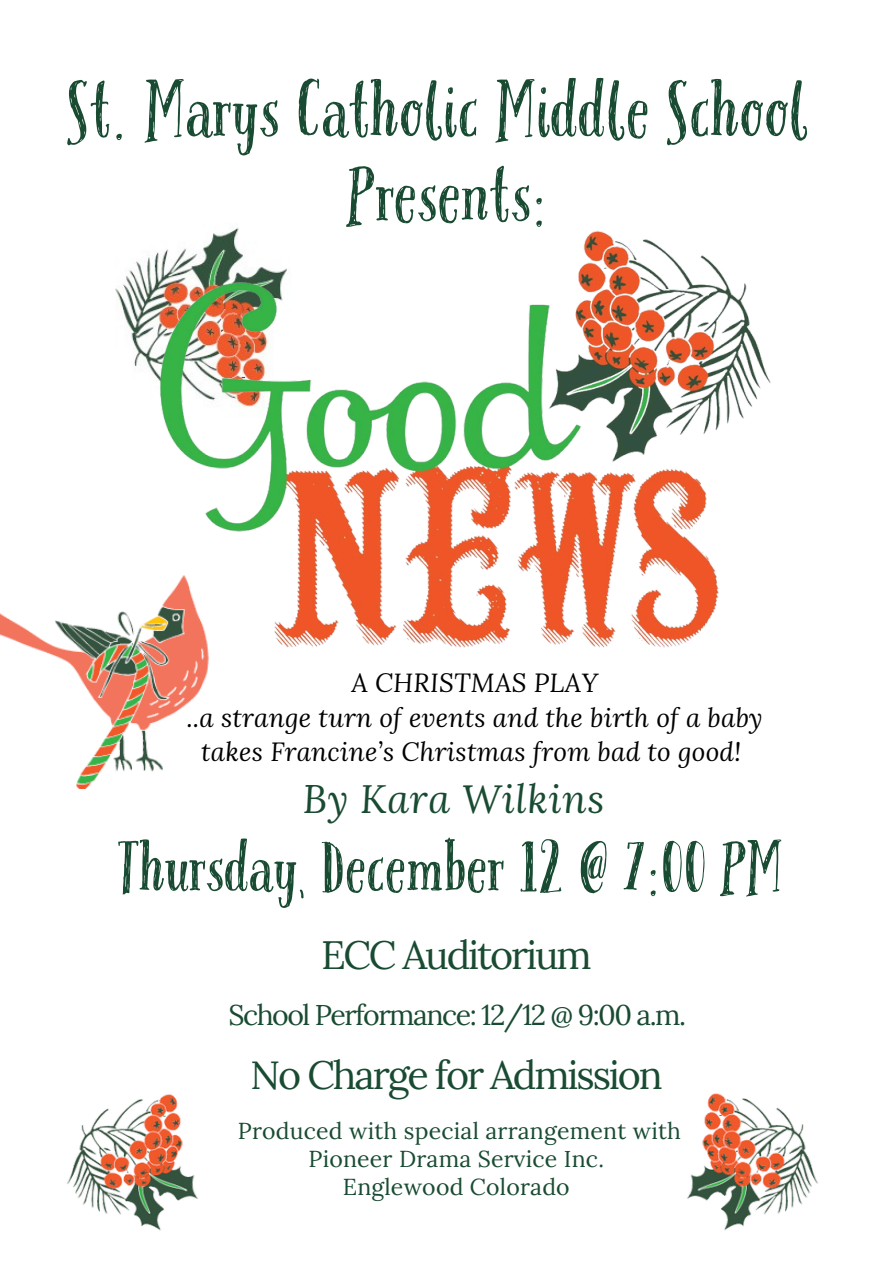
<style>
.page{position:relative;width:894px;height:1264px;background:#fff}
.page>*{position:absolute;margin:0;border:0;box-sizing:border-box;transform-origin:0 0}
.t1{font:70.8px "Pacific Northwest Rough Letters";color:#194b32}
.t2{font:70.05px "Pacific Northwest Rough Letters";color:#194b32}
.t3{font:63.45px "Pacific Northwest Rough Letters";color:#194b32}
.t4{font:39.45px "Lora";letter-spacing:-.055em;color:#194b32}
.t5{font:italic 39.45px "Lora";letter-spacing:.02em;color:#194b32}
.t6{font:28.5px "Lora";letter-spacing:-.055em;color:#194b32}
.t7{font:italic 26.1px/34.8px "Lora";letter-spacing:.01em;color:#000;text-align:center}
.t8{font:22.95px/28.2px "Lora";letter-spacing:.01em;color:#194b32;text-align:center}
</style>
<div class="page">
<img style="left:126px;top:227px;width:645px;height:421px">
<img style="left:0;top:519px;width:302px;height:270px">
<img style="left:687px;top:1093px;width:131px;height:138px">
<img style="left:67px;top:1094px;width:131px;height:137px">
<p class="t1" style="left:69px;top:66px;width:743px">St. Marys Catholic Middle School</p>
<p class="t2" style="left:350px;top:152px;width:201px">Presents:</p>
<p class="t7" style="left:187px;top:664px;width:577px">A CHRISTMAS PLAY<br>..a strange turn of events and the birth of a baby takes Francine’s Christmas from bad to good!</p>
<p class="t5" style="left:303px;top:772px;width:303px">By Kara Wilkins</p>
<p class="t3" style="left:119px;top:828px;width:667px">Thursday, December 12 @ 7:00 PM</p>
<p class="t4" style="left:321px;top:928px;width:272px">ECC Auditorium</p>
<p class="t6" style="left:228px;top:996px;width:459px">School Performance: 12/12 @ 9:00 a.m.</p>
<p class="t4" style="left:250px;top:1049px;width:414px">No Charge for Admission</p>
<p class="t8" style="left:238px;top:1115px;width:444px">Produced with special arrangement with<br>Pioneer Drama Service Inc.</p>
<p class="t8" style="left:343px;top:1172px;width:228px">Englewood Colorado</p>
</div>
